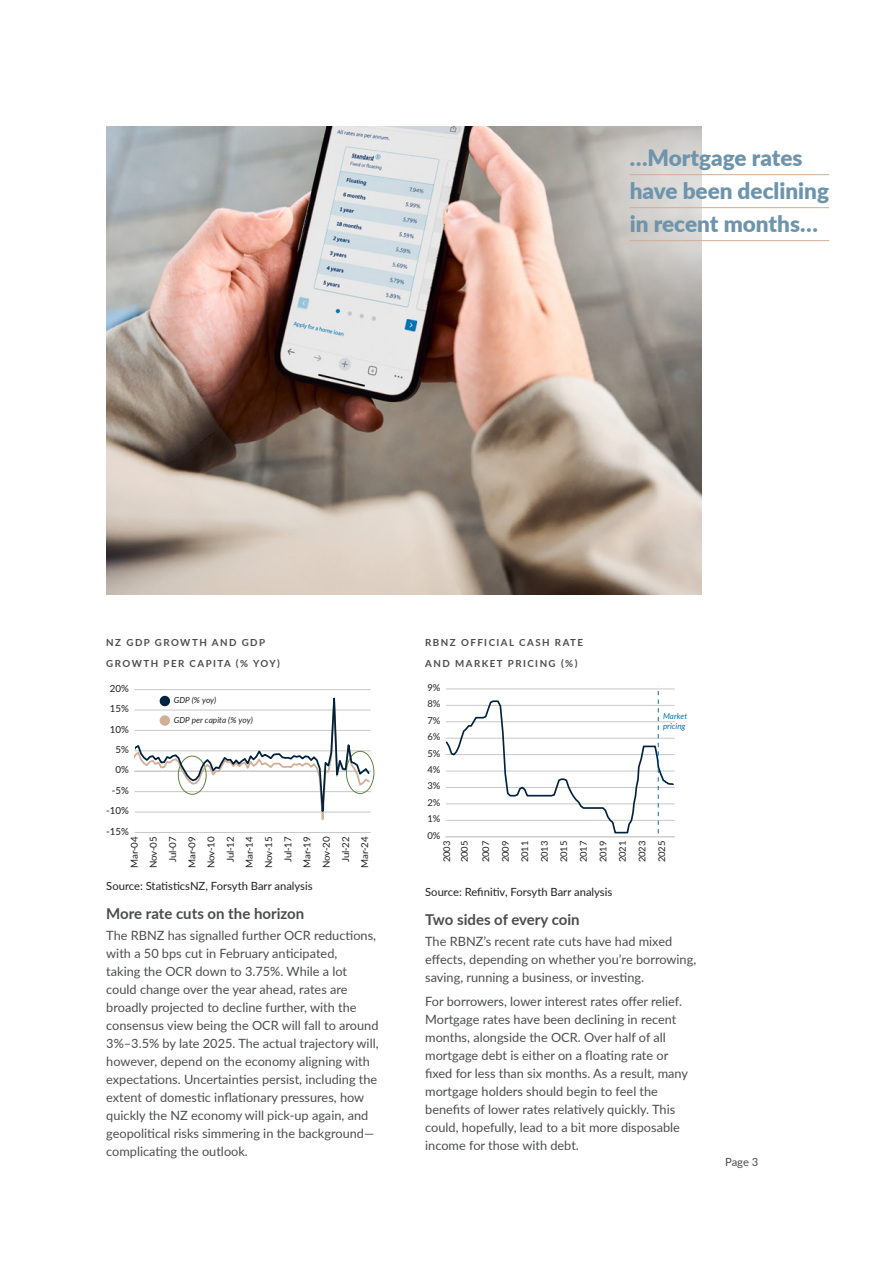
<style>
.page{position:relative;width:893px;height:1263px;background:#fff}
.page>*{position:absolute;margin:0;border:0;box-sizing:border-box;transform-origin:0 0}
.PullQuoteColour{font:900 22.5px "Lato";color:#6e94ab}
._03_FB_Sub_heading_med{font:700 15px "Lato";color:#4b4c4d}
._01_FB_Body_Copy{font:12.75px/18px "Lato";color:#4b4c4d}
.Footnotes{font:11.25px "Lato";color:#231f20}
.t1{font:11.25px "Lato";color:#4b4c4d}
._04_FB_Sub_caps_small{font:700 9.75px/21px "Lato";letter-spacing:.15em;color:#4b4c4d}
.t2{font:9.75px "Lato";color:#231f20}
.t3{font:9.6px/19.2px "Lato";letter-spacing:-.025em;color:#231f20;text-align:right}
.t4{font:9.45px "Lato";color:#231f20}
.t5{font:9.3px/19.5px "Lato";letter-spacing:-.025em;color:#231f20}
.t6{font:italic 8.25px "Lato";letter-spacing:.005em;color:#231f20}
.t7{font:italic 7.95px/9.6px "Lato";color:#0071ad}
</style>
<div class="page">
<img style="left:106px;top:126px;width:596px;height:469px">
<svg style="left:431px;top:126px;width:399px;height:317px"></svg>
<hr style="left:630px;top:174px;width:199px;height:1px;background:#d1ae94">
<hr style="left:630px;top:207px;width:199px;height:1px;background:#d1ae94">
<hr style="left:630px;top:240px;width:199px;height:1px;background:#d1ae94">
<hr style="left:135px;top:689px;width:235px;height:1px;background:#c7c8ca">
<hr style="left:135px;top:832px;width:235px;height:1px;background:#c7c8ca">
<div style="left:346px;top:751px;width:28px;height:43px;border:1px dashed #59863b;border-radius:50%"></div>
<svg style="left:135px;top:695px;width:235px;height:126px"></svg>
<hr style="left:446px;top:836px;width:228px;height:1px;background:#c7c8ca">
<svg style="left:445px;top:686px;width:230px;height:148px"></svg>
<p class="PullQuoteColour" style="left:630px;top:141px;width:174px">…Mortgage rates</p>
<p class="PullQuoteColour" style="left:630px;top:174px;width:201px">have been declining</p>
<p class="PullQuoteColour" style="left:630px;top:207px;width:190px">in recent months…</p>
<p class="_04_FB_Sub_caps_small" style="left:106px;top:632px;width:175px">NZ GDP GROWTH AND GDP<br>GROWTH PER CAPITA (% YOY)</p>
<p class="_04_FB_Sub_caps_small" style="left:425px;top:632px;width:159px">RBNZ OFFICIAL CASH RATE<br>AND MARKET PRICING (%)</p>
<p class="t2" style="left:110px;top:681px;width:21px">20%</p>
<p class="t4" style="left:427px;top:681px;width:15px">9%</p>
<p class="t2" style="left:110px;top:702px;width:21px">15%</p>
<p class="t2" style="left:110px;top:722px;width:21px">10%</p>
<p class="t6" style="left:174px;top:694px;width:44px">GDP (% yoy)</p>
<p class="t6" style="left:174px;top:714px;width:81px">GDP per capita (% yoy)</p>
<p class="t4" style="left:427px;top:697px;width:15px">8%</p>
<p class="t4" style="left:427px;top:713px;width:15px">7%</p>
<p class="t4" style="left:427px;top:730px;width:15px">6%</p>
<p class="t7" style="left:663px;top:711px;width:26px">Market pricing</p>
<p class="t2" style="left:115px;top:742px;width:15px">5%</p>
<p class="t4" style="left:427px;top:746px;width:15px">5%</p>
<p class="t2" style="left:115px;top:763px;width:15px">0%</p>
<p class="t4" style="left:427px;top:763px;width:15px">4%</p>
<p class="t2" style="left:112px;top:783px;width:19px">-5%</p>
<p class="t4" style="left:427px;top:779px;width:15px">3%</p>
<p class="t2" style="left:106px;top:804px;width:24px">-10%</p>
<p class="t4" style="left:427px;top:796px;width:15px">2%</p>
<p class="t4" style="left:427px;top:812px;width:15px">1%</p>
<p class="t2" style="left:106px;top:824px;width:24px">-15%</p>
<p class="t3" style="left:124px;top:868px;width:33px;rotate:-90deg">Mar-04<br>Nov-05<br>Jul-07<br>Mar-09<br>Nov-10<br>Jul-12<br>Mar-14<br>Nov-15<br>Jul-17<br>Mar-19<br>Nov-20<br>Jul-22<br>Mar-24</p>
<p class="t4" style="left:427px;top:828px;width:15px">0%</p>
<p class="t5" style="left:437px;top:862px;width:23px;line-height:17.9px;rotate:-90deg">2003<br>2005</p>
<p class="t5" style="left:476px;top:862px;width:23px;text-align:justify;rotate:-90deg">2007<br>2009<br>2011<br>2013<br>2015<br>2017<br>2019<br>2021<br>2023<br>2025</p>
<p class="Footnotes" style="left:106px;top:878px;width:208px">Source: StatisticsNZ, Forsyth Barr analysis</p>
<p class="_03_FB_Sub_heading_med" style="left:106px;top:903px;width:200px">More rate cuts on the horizon</p>
<p class="_01_FB_Body_Copy" style="left:106px;top:925px;width:274px">The RBNZ has signalled further OCR reductions, with a 50 bps cut in February anticipated,<br>taking the OCR down to 3.75%. While a lot could change over the year ahead, rates are broadly projected to decline further, with the consensus view being the OCR will fall to around 3%–3.5% by late 2025. The actual trajectory will, however, depend on the economy aligning with expectations. Uncertainties persist, including the extent of domestic inflationary pressures, how quickly the NZ economy will pick-up again, and geopolitical risks simmering in the background— complicating the outlook.</p>
<p class="Footnotes" style="left:425px;top:884px;width:189px">Source: Refinitiv, Forsyth Barr analysis</p>
<p class="_03_FB_Sub_heading_med" style="left:425px;top:909px;width:156px">Two sides of every coin</p>
<p class="_01_FB_Body_Copy" style="left:425px;top:931px;width:273px">The RBNZ’s recent rate cuts have had mixed effects, depending on whether you’re borrowing, saving, running a business, or investing.</p>
<p class="_01_FB_Body_Copy" style="left:425px;top:992px;width:264px">For borrowers, lower interest rates offer relief.<br>Mortgage rates have been declining in recent months, alongside the OCR. Over half of all mortgage debt is either on a floating rate or fixed for less than six months. As a result, many mortgage holders should begin to feel the benefits of lower rates relatively quickly. This could, hopefully, lead to a bit more disposable income for those with debt.</p>
<p class="t1" style="left:725px;top:1153px;width:35px">Page 3</p>
</div>
